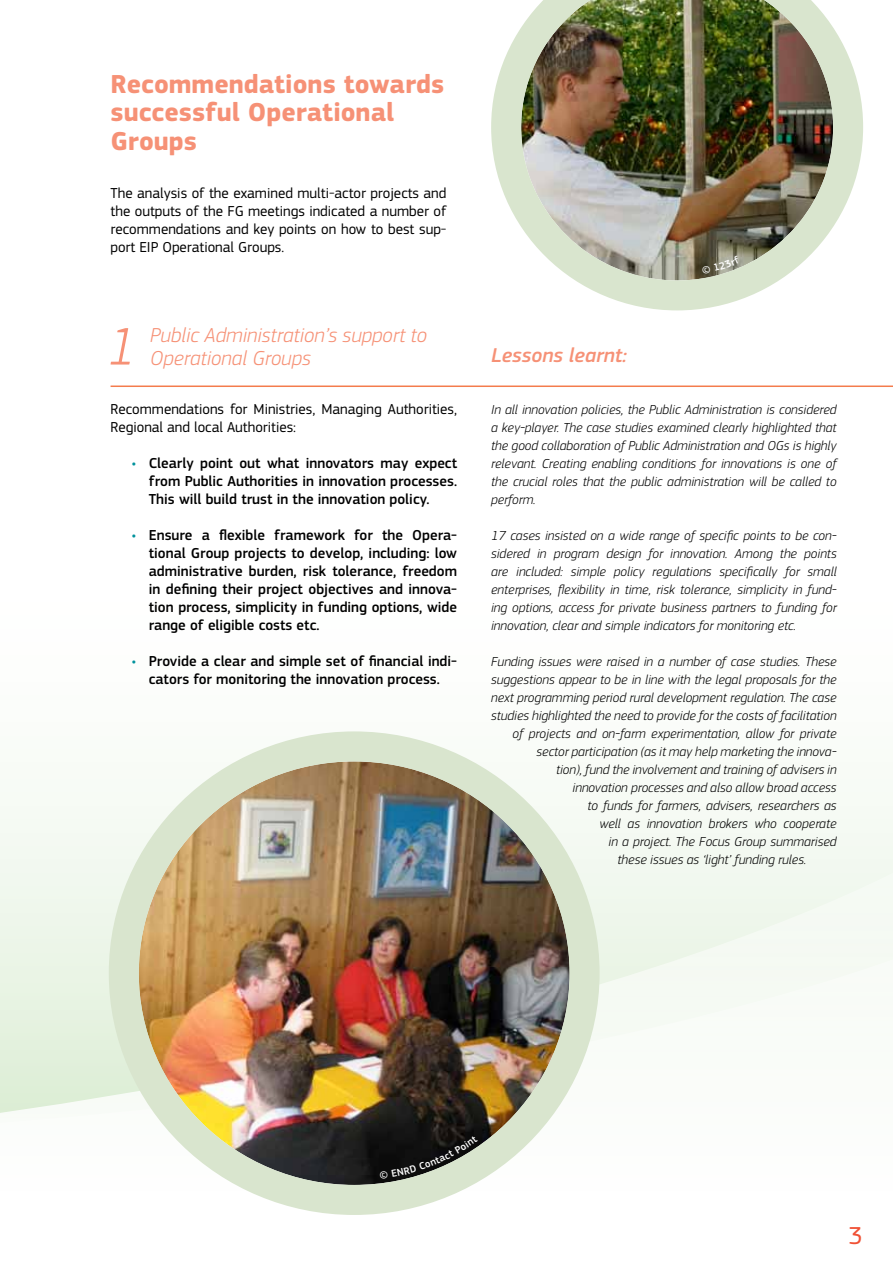
<style>
.page{position:relative;width:893px;height:1263px;background:#fff}
.page>*{position:absolute;margin:0;border:0;box-sizing:border-box;transform-origin:0 0}
.t1{font:italic 300 54.9px "PF Square Sans Pro";color:#f69176}
.t2{font:700 27px/28.5px "PF Square Sans Pro";color:#f69176}
.t3{font:25.5px "PF Square Sans Pro";color:#f05135}
.t4{font:italic 300 21px/22.5px "PF Square Sans Pro";color:#f69176}
.t5{font:italic 500 20.85px "PF Square Sans Pro";color:#f69176}
.t6{font:500 15px/18px "PF Square Sans Pro";color:#000;text-align:justify}
.t7{font:15px/18px "PF Square Sans Pro";color:#000}
.t8{font:italic 300 13.5px/18px "PF Square Sans Pro";color:#000;text-align:justify}
.s1{font-family:"Myriad Pro";font-weight:600;font-style:italic;font-stretch:condensed;color:#00929c}
</style>
<div class="page">
<svg style="left:0;top:857px;width:893px;height:358px"></svg>
<img style="left:139px;top:762px;width:431px;height:423px">
<div style="left:109px;top:731px;width:491px;height:484px;border:30px solid #d9e5ce;border-radius:50%"></div>
<img style="left:491px;top:0;width:372px;height:310px">
<hr style="left:111px;top:385px;width:782px;height:2px;background:#f47c4d">
<svg style="left:380px;top:1135px;width:98px;height:44px;background:#3e403b"></svg>
<svg style="left:702px;top:256px;width:38px;height:18px"></svg>
<h2 class="t2" style="left:111px;top:70px;width:335px">Recommendations towards successful Operational<br>Groups</h2>
<p class="t7" style="left:111px;top:184px;width:337px;text-align:justify">The analysis of the examined multi-actor projects and the outputs of the FG meetings indicated a number of recommendations and key points on how to best sup&shy;port EIP Operational Groups.</p>
<h1 class="t1" style="left:106px;top:314px;width:31px">1</h1>
<h3 class="t4" style="left:150px;top:324px;width:278px">Public Administration’s support to<br>Operational Groups</h3>
<p class="t7" style="left:111px;top:400px;width:348px">Recommendations for Ministries, Managing Authorities,<br>Regional and local Authorities:</p>
<p class="t6" style="left:149px;top:454px;width:310px;text-indent:-17px"><span class="s1">•</span> Clearly point out what innovators may expect from Public Authorities in innovation processes.<br>This will build trust in the innovation policy.</p>
<p class="t6" style="left:149px;top:526px;width:310px;text-indent:-17px"><span class="s1">•</span> Ensure a flexible framework for the Opera&shy;tional Group projects to develop, including: low administrative burden, risk tolerance, freedom in defining their project objectives and innova&shy;tion process, simplicity in funding options, wide range of eligible costs etc.</p>
<p class="t6" style="left:132px;top:652px;width:327px;text-align:center"><span class="s1">•</span> Provide a clear and simple set of financial indi&shy;cators for monitoring the innovation process.</p>
<h3 class="t5" style="left:491px;top:342px;width:137px">Lessons learnt:</h3>
<p class="t8" style="left:491px;top:400px;width:347px">In all innovation policies, the Public Administration is considered a key-player. The case studies examined clearly highlighted that the good collaboration of Public Administration and OGs is highly relevant. Creating enabling conditions for innovations is one of the crucial roles that the public administration will be called to perform.</p>
<p class="t8" style="left:491px;top:526px;width:347px">17 cases insisted on a wide range of specific points to be con&shy;sidered in program design for innovation. Among the points are included: simple policy regulations specifically for small enterprises, flexibility in time, risk tolerance, simplicity in fund&shy;ing options, access for private business partners to funding for innovation, clear and simple indicators for monitoring etc.</p>
<p class="t8" style="left:491px;top:652px;width:347px">Funding issues were raised in a number of case studies. These</p>
<p class="t8" style="left:491px;top:670px;width:347px">suggestions appear to be in line with the legal proposals for the</p>
<p class="t8" style="left:491px;top:688px;width:347px">next programming period rural development regulation. The case</p>
<p class="t8" style="left:491px;top:706px;width:347px">studies highlighted the need to provide for the costs of facilitation</p>
<p class="t8" style="left:513px;top:724px;width:325px">of projects and on-farm experimentation, allow for private</p>
<p class="t8" style="left:537px;top:742px;width:301px">sector participation (as it may help marketing the innova-</p>
<p class="t8" style="left:556px;top:760px;width:282px">tion), fund the involvement and training of advisers in</p>
<p class="t8" style="left:573px;top:778px;width:266px">innovation processes and also allow broad access</p>
<p class="t8" style="left:588px;top:796px;width:251px">to funds for farmers, advisers, researchers as</p>
<p class="t8" style="left:600px;top:814px;width:239px">well as innovation brokers who cooperate</p>
<p class="t8" style="left:609px;top:832px;width:229px">in a project. The Focus Group summarised</p>
<p class="t8" style="left:618px;top:850px;width:190px">these issues as ‘light’ funding rules.</p>
<h3 class="t3" style="left:848px;top:1220px;width:16px">3</h3>
</div>
